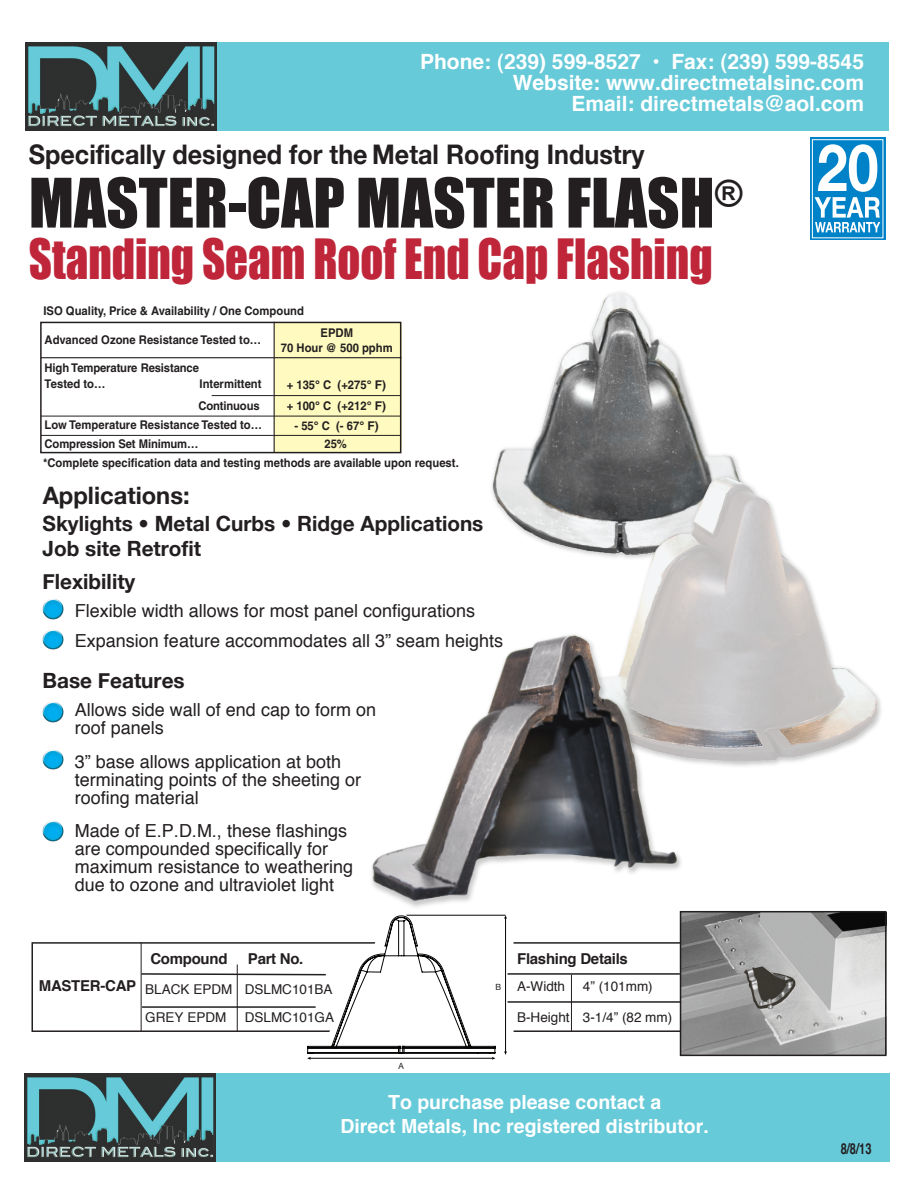
<style>
.page{position:relative;width:918px;height:1188px;background:#fff}
.page>*{position:absolute;margin:0;border:0;box-sizing:border-box;transform-origin:0 0}
.t1{font:63px "Impact";color:#231f20}
.t2{font:51px "Impact";color:#bf263a;scale:.88 1}
.t3{font:700 27px "Helvetica Neue";color:#231f20;scale:.93 1}
.t4{font:700 24px "Helvetica Neue";color:#231f20}
.t5{font:700 21px/21px "Helvetica";color:#fff;text-align:right}
.t6{font:700 21px/25.5px "Helvetica Neue";color:#231f20}
.t7{font:700 19.5px/23.4px "Helvetica";color:#fff;text-align:center}
.t8{font:18px/18px "Helvetica";color:#231f20}
.t9{font:700 15px "Helvetica";letter-spacing:-.02em;color:#231f20}
.t10{font:700 15px "Helvetica";letter-spacing:-.02em;color:#231f20;scale:.74 1}
.t11{font:13.5px/27.9px "Helvetica";color:#231f20}
.t12{font:700 12px/14.4px "Helvetica";color:#231f20;text-align:center;scale:.94 1}
</style>
<div class="page">
<div style="left:274px;top:322px;width:127px;height:129px;background:#fffbc0"></div>
<hr style="left:41px;top:435px;width:359px;height:1px;background:#231f20">
<hr style="left:41px;top:416px;width:359px;height:1px;background:#231f20">
<div style="left:40px;top:322px;width:361px;height:131px;border:2px solid #231f20"></div>
<hr style="left:212px;top:395px;width:188px;height:1px;background:#231f20">
<hr style="left:41px;top:357px;width:361px;height:1px;background:#231f20">
<hr style="left:274px;top:322px;width:1px;height:131px;background:#231f20">
<div style="left:26px;top:1073px;width:863px;height:89px;background:#67cad9"></div>
<img style="left:25px;top:1074px;width:191px;height:87px">
<div style="left:27px;top:42px;width:862px;height:89px;background:#67cad9"></div>
<img style="left:26px;top:43px;width:191px;height:87px">
<img style="left:492px;top:292px;width:248px;height:260px">
<img style="left:576px;top:474px;width:305px;height:292px">
<img style="left:372px;top:626px;width:311px;height:281px">
<img style="left:43px;top:599px;width:20px;height:20px">
<img style="left:43px;top:630px;width:20px;height:20px">
<img style="left:43px;top:750px;width:20px;height:20px">
<img style="left:43px;top:702px;width:20px;height:20px">
<img style="left:43px;top:821px;width:20px;height:20px">
<div style="left:810px;top:137px;width:75px;height:103px;background:linear-gradient(to bottom,#0082c8,#0182c8)"></div>
<div style="left:812px;top:139px;width:71px;height:99px;border:1px solid #fff"></div>
<svg style="left:815px;top:144px;width:65px;height:88px"></svg>
<div style="left:31px;top:942px;width:749px;height:90px;border:2px solid #231f20"></div>
<img style="left:683px;top:914px;width:201px;height:139px">
<div style="left:680px;top:911px;width:207px;height:145px;border:2px solid #231f20"></div>
<hr style="left:571px;top:975px;width:1px;height:57px;background:#231f20">
<hr style="left:508px;top:973px;width:172px;height:2px;background:#231f20">
<hr style="left:508px;top:1001px;width:173px;height:2px;background:#231f20">
<svg style="left:140px;top:914px;width:374px;height:146px"></svg>
<p class="t5" style="left:420px;top:52px;width:445px">Phone: (239) 599-8527 • Fax: (239) 599-8545<br>Website: www.directmetalsinc.com<br>Email: directmetals@aol.com</p>
<h3 class="t3" style="left:29px;top:137px;width:664px">Specifically designed for the Metal Roofing Industry</h3>
<h1 class="t1" style="left:29px;top:154px;width:716px">MASTER-CAP MASTER FLASH<sup>®</sup></h1>
<h2 class="t2" style="left:29px;top:220px;width:779px">Standing Seam Roof End Cap Flashing</h2>
<p class="t12" style="left:43px;top:304px;width:279px">ISO Quality, Price &amp; Availability / One Compound</p>
<p class="t12" style="left:45px;top:332px;width:232px">Advanced Ozone Resistance Tested to…</p>
<p class="t12" style="left:45px;top:360px;width:166px">High Temperature Resistance</p>
<p class="t12" style="left:281px;top:326px;width:121px">EPDM<br>70 Hour @ 500 pphm</p>
<p class="t12" style="left:200px;top:377px;width:67px">Intermittent</p>
<p class="t12" style="left:287px;top:374px;width:107px;line-height:21.6px;text-align:left">+ 135° C (+275° F) + 100° C (+212° F)</p>
<p class="t12" style="left:294px;top:416px;width:91px;line-height:18.6px">- 55° C (- 67° F)<br>25%</p>
<p class="t12" style="left:45px;top:377px;width:66px">Tested to…</p>
<p class="t12" style="left:198px;top:398px;width:67px">Continuous</p>
<p class="t12" style="left:45px;top:418px;width:233px">Low Temperature Resistance Tested to…</p>
<p class="t12" style="left:45px;top:436px;width:165px">Compression Set Minimum…</p>
<p class="t12" style="left:43px;top:455px;width:444px">*Complete specification data and testing methods are available upon request.</p>
<h3 class="t4" style="left:43px;top:481px;width:148px">Applications:</h3>
<p class="t6" style="left:43px;top:510px;width:442px">Skylights • Metal Curbs • Ridge Applications<br>Job site Retrofit</p>
<p class="t6" style="left:43px;top:568px;width:94px">Flexibility</p>
<p class="t8" style="left:75px;top:603px;width:402px">Flexible width allows for most panel configurations</p>
<p class="t8" style="left:75px;top:633px;width:430px">Expansion feature accommodates all 3” seam heights</p>
<p class="t6" style="left:43px;top:667px;width:144px">Base Features</p>
<p class="t8" style="left:75px;top:701px;width:303px">Allows side wall of end cap to form on roof panels</p>
<p class="t8" style="left:75px;top:753px;width:288px">3” base allows application at both terminating points of the sheeting or roofing material</p>
<p class="t8" style="left:75px;top:822px;width:280px">Made of E.P.D.M., these flashings are compounded specifically for maximum resistance to weathering due to ozone and ultraviolet light</p>
<p class="t9" style="left:150px;top:946px;width:79px">Compound</p>
<p class="t9" style="left:248px;top:946px;width:57px">Part No.</p>
<p class="t9" style="left:517px;top:946px;width:112px">Flashing Details</p>
<p class="t9" style="left:39px;top:974px;width:99px">MASTER-CAP</p>
<p class="t11" style="left:517px;top:973px;width:50px">A-Width</p>
<p class="t11" style="left:583px;top:973px;width:71px">4” (101mm)</p>
<p class="t11" style="left:517px;top:1004px;width:157px">B-Height 3-1/4” (82 mm)</p>
<p class="t11" style="left:145px;top:976px;width:189px">BLACK EPDM DSLMC101BA<br>GREY EPDM</p>
<p class="t11" style="left:245px;top:1004px;width:91px">DSLMC101GA</p>
<p class="t7" style="left:340px;top:1091px;width:370px">To purchase please contact a<br>Direct Metals, Inc registered distributor.</p>
<p class="t10" style="left:841px;top:1136px;width:43px">8/8/13</p>
</div>
